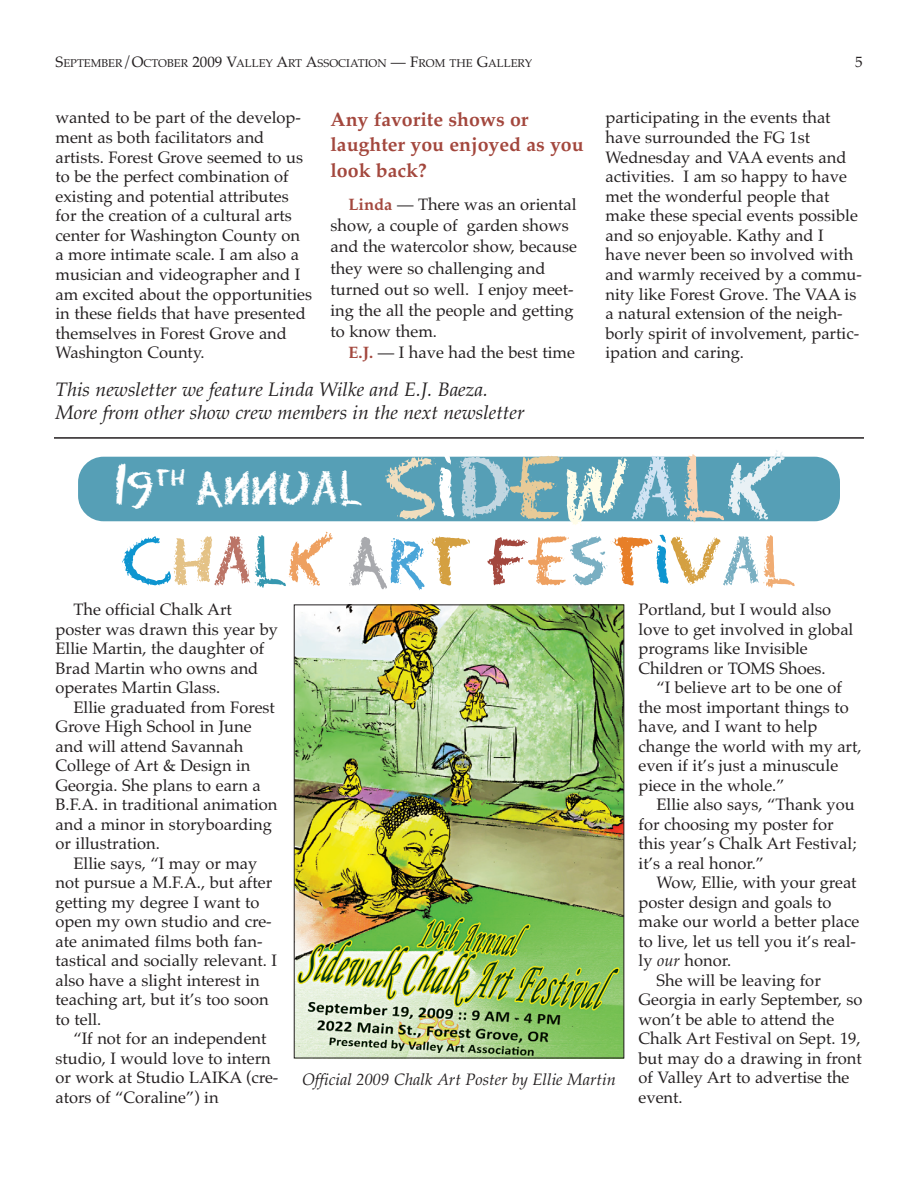
<style>
.page{position:relative;width:918px;height:1188px;background:#fff}
.page>*{position:absolute;margin:0;border:0;box-sizing:border-box;transform-origin:0 0}
.t1{font:79.5px "Eraser Dust";color:#f1debe}
.t2{font:61.5px "Eraser Dust";color:#0e95d0}
.t3{font:42.75px "Eraser Dust";color:#fff}
.t4{font:italic 19.5px/22.5px "Palatino";color:#231f20}
.t5{font:700 19.5px/25.5px "Palatino";color:#a3473d}
.t6{font:16.5px/19.5px "Palatino";color:#231f20}
.t7{font:italic 16.5px "Palatino";color:#231f20}
.t8{font:15px "Palatino";color:#231f20}
.t9{font:11.25px "Palatino";color:#231f20}
.s1{font-size:15px}
.s2{font-weight:700;color:#a3473d}
.s3{color:#fff}
.s4{color:#c2d7e1}
.s5{color:#e8ca97}
.s6{color:#fffde9}
.s7{color:#d0e3f3}
.s8{color:#f8d3b2}
.s9{color:#e9f1f5}
.s10{color:#e4c286}
.s11{color:#bb7466}
.s12{color:#3698b0}
.s13{color:#eea060}
.s14{color:#a8a9ad}
.s15{color:#49a5d8}
.s16{color:#d4a041}
.s17{color:#a3473d}
.s18{color:#79afc2}
.s19{color:#e77f28}
.s20{color:#f0ac73}
.s21{font-style:italic}
</style>
<div class="page">
<hr style="left:54px;top:437px;width:810px;height:2px;background:#231f20">
<div style="left:78px;top:457px;width:762px;height:64px;background:#569fb6;border-radius:26px"></div>
<img style="left:296px;top:606px;width:326px;height:450px">
<div style="left:294px;top:604px;width:330px;height:454px;border:1px solid #231f20"></div>
<p class="t9" style="left:56px;top:58px;width:478px"><span class="s1">S</span>EPTEMBER<span class="s1">/O</span>CTOBER <span class="s1">2009 V</span>ALLEY <span class="s1">A</span>RT <span class="s1">A</span>SSOCIATION <span class="s1">— F</span>ROM THE <span class="s1">G</span>ALLERY</p>
<p class="t8" style="left:855px;top:56px;width:9px">5</p>
<p class="t6" style="left:56px;top:110px;width:258px">wanted to be part of the develop&shy;ment as both facilitators and artists. Forest Grove seemed to us to be the perfect combination of existing and potential attributes for the creation of a cultural arts center for Washington County on a more intimate scale. I am also a musician and videographer and I am excited about the opportunities in these fields that have presented themselves in Forest Grove and<br>Washington County.</p>
<p class="t5" style="left:330px;top:108px;width:255px">Any favorite shows or laughter you enjoyed as you look back?</p>
<p class="t6" style="left:331px;top:196px;width:248px;line-height:21.1px;text-indent:18px"><span class="s2">Linda</span> — There was an oriental show, a couple of garden shows and the watercolor show, because they were so challenging and turned out so well. I enjoy meet&shy;ing the all the people and getting to know them.</p>
<p class="t6" style="left:348px;top:345px;width:228px"><span class="s2">E.J.</span> — I have had the best time</p>
<p class="t6" style="left:606px;top:110px;width:258px">participating in the events that have surrounded the FG 1st<br>Wednesday and VAA events and activities. I am so happy to have met the wonderful people that make these special events possible and so enjoyable. Kathy and I have never been so involved with and warmly received by a commu&shy;nity like Forest Grove. The VAA is a natural extension of the neigh&shy;borly spirit of involvement, partic&shy;ipation and caring.</p>
<p class="t4" style="left:56px;top:381px;width:471px">This newsletter we feature Linda Wilke and E.J. Baeza.<br>More from other show crew members in the next newsletter</p>
<h3 class="t3" style="left:113px;top:465px;width:251px">19<sup>TH</sup> ANNUAL</h3>
<h1 class="t1" style="left:385px;top:445px;width:401px">S<span class="s3">I</span><span class="s4">D</span><span class="s5">E</span><span class="s6">W</span><span class="s7">A</span><span class="s8">L</span><span class="s9">K</span></h1>
<h2 class="t2" style="left:122px;top:528px;width:676px">C<span class="s10">H</span><span class="s11">A</span><span class="s12">L</span><span class="s13">K</span> <span class="s14">A</span><span class="s15">R</span><span class="s16">T</span> <span class="s17">F</span><span class="s13">E</span><span class="s18">S</span><span class="s19">T</span>I<span class="s16">V</span><span class="s18">A</span><span class="s20">L</span></h2>
<p class="t6" style="left:639px;top:602px;width:216px">Portland, but I would also love to get involved in global programs like Invisible<br>Children or TOMS Shoes.</p>
<p class="t6" style="left:639px;top:680px;width:225px;text-indent:18px">“I believe art to be one of the most important things to have, and I want to help change the world with my art, even if it’s just a minuscule piece in the whole.”</p>
<p class="t6" style="left:639px;top:797px;width:219px;text-indent:18px">Ellie also says, “Thank you for choosing my poster for this year’s Chalk Art Festival; it’s a real honor.”</p>
<p class="t6" style="left:657px;top:875px;width:202px">Wow, Ellie, with your great</p>
<p class="t6" style="left:639px;top:894px;width:194px">poster design and goals to</p>
<p class="t6" style="left:639px;top:914px;width:222px">make our world a better place</p>
<p class="t6" style="left:639px;top:933px;width:219px">to live, let us tell you it’s real-</p>
<p class="t6" style="left:639px;top:953px;width:94px">ly <span class="s21">our</span> honor.</p>
<p class="t6" style="left:657px;top:972px;width:166px">She will be leaving for</p>
<p class="t6" style="left:639px;top:992px;width:225px">Georgia in early September, so</p>
<p class="t6" style="left:639px;top:1011px;width:197px">won’t be able to attend the</p>
<p class="t6" style="left:639px;top:1031px;width:224px">Chalk Art Festival on Sept. 19,</p>
<p class="t6" style="left:639px;top:1050px;width:225px">but may do a drawing in front</p>
<p class="t6" style="left:639px;top:1070px;width:213px">of Valley Art to advertise the</p>
<p class="t6" style="left:639px;top:1089px;width:46px">event.</p>
<p class="t6" style="left:56px;top:602px;width:224px;text-indent:18px">The official Chalk Art poster was drawn this year by<br>Ellie Martin, the daughter of<br>Brad Martin who owns and operates Martin Glass.</p>
<p class="t6" style="left:56px;top:699px;width:224px;text-indent:18px">Ellie graduated from Forest<br>Grove High School in June and will attend Savannah<br>College of Art &amp; Design in<br>Georgia. She plans to earn a<br>B.F.A. in traditional animation and a minor in storyboarding or illustration.</p>
<p class="t6" style="left:56px;top:855px;width:223px;text-indent:18px">Ellie says, “I may or may not pursue a M.F.A., but after getting my degree I want to open my own studio and cre&shy;ate animated films both fan&shy;tastical and socially relevant. I also have a slight interest in teaching art, but it’s too soon to tell.</p>
<p class="t6" style="left:56px;top:1031px;width:224px;text-indent:18px">“If not for an independent studio, I would love to intern or work at Studio LAIKA (cre&shy;ators of “Coraline”) in</p>
<p class="t7" style="left:302px;top:1072px;width:315px">Official 2009 Chalk Art Poster by Ellie Martin</p>
</div>
